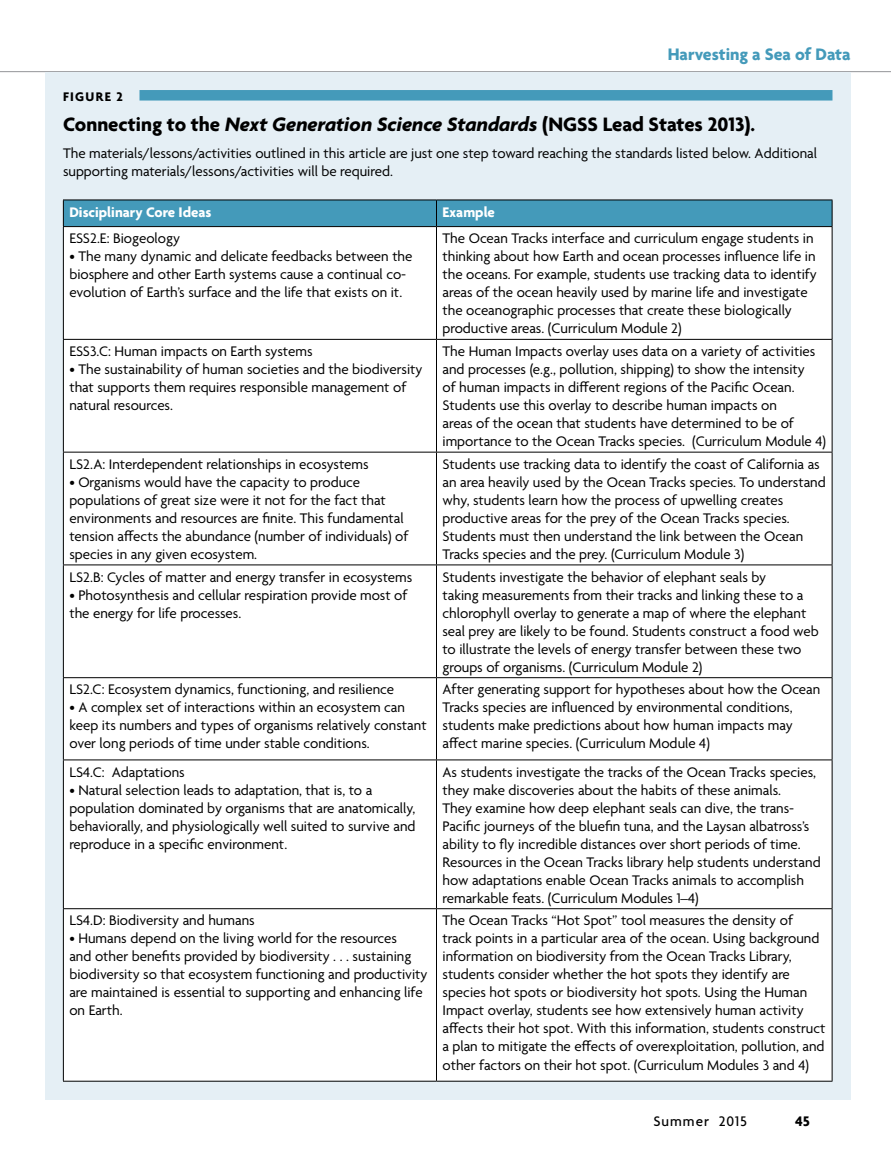
<style>
.page{position:relative;width:891px;height:1175px;background:#fff}
.page>*{position:absolute;margin:0;border:0;box-sizing:border-box;transform-origin:0 0}
.t1{font:700 21px "Agenda";color:#000}
.t2{font:700 18px "Agenda";color:#449aba}
.t3{font:15px/18px "Agenda";color:#000}
.t4{font:700 15px "Agenda";color:#fff}
.t5{font:500 15px "Agenda";letter-spacing:.065em;color:#000}
.t6{font:700 15px "Agenda";color:#000}
.t7{font:700 13.5px "Agenda";letter-spacing:.1em;color:#000}
.s1{font-style:italic}
</style>
<div class="page">
<hr style="left:0;top:71px;width:891px;height:1px;background:#939598">
<div style="left:45px;top:72px;width:805px;height:1027px;background:#e5eff5"></div>
<div style="left:140px;top:90px;width:692px;height:10px;background:#449aba"></div>
<div style="left:64px;top:227px;width:768px;height:853px;background:#fff"></div>
<div style="left:63px;top:200px;width:770px;height:26px;background:#449aba"></div>
<hr style="left:63px;top:226px;width:373px;height:1px;background:#000">
<hr style="left:63px;top:227px;width:1px;height:112px;background:#000">
<hr style="left:436px;top:226px;width:396px;height:1px;background:#000">
<hr style="left:436px;top:227px;width:1px;height:112px;background:#000">
<hr style="left:832px;top:227px;width:1px;height:112px;background:#000">
<hr style="left:63px;top:339px;width:373px;height:1px;background:#000">
<hr style="left:63px;top:340px;width:1px;height:112px;background:#000">
<hr style="left:436px;top:339px;width:396px;height:1px;background:#000">
<hr style="left:436px;top:340px;width:1px;height:112px;background:#000">
<hr style="left:832px;top:340px;width:1px;height:112px;background:#000">
<hr style="left:63px;top:452px;width:373px;height:1px;background:#000">
<hr style="left:63px;top:452px;width:1px;height:112px;background:#000">
<hr style="left:436px;top:452px;width:396px;height:1px;background:#000">
<hr style="left:436px;top:452px;width:1px;height:112px;background:#000">
<hr style="left:832px;top:452px;width:1px;height:112px;background:#000">
<hr style="left:63px;top:564px;width:373px;height:1px;background:#000">
<hr style="left:63px;top:565px;width:1px;height:112px;background:#000">
<hr style="left:436px;top:564px;width:396px;height:1px;background:#000">
<hr style="left:436px;top:565px;width:1px;height:112px;background:#000">
<hr style="left:832px;top:565px;width:1px;height:112px;background:#000">
<hr style="left:63px;top:677px;width:373px;height:1px;background:#000">
<hr style="left:63px;top:678px;width:1px;height:81px;background:#000">
<hr style="left:436px;top:677px;width:396px;height:1px;background:#000">
<hr style="left:436px;top:678px;width:1px;height:81px;background:#000">
<hr style="left:832px;top:678px;width:1px;height:81px;background:#000">
<hr style="left:63px;top:759px;width:373px;height:1px;background:#000">
<hr style="left:63px;top:760px;width:1px;height:148px;background:#000">
<hr style="left:436px;top:759px;width:396px;height:1px;background:#000">
<hr style="left:436px;top:760px;width:1px;height:148px;background:#000">
<hr style="left:832px;top:760px;width:1px;height:148px;background:#000">
<hr style="left:63px;top:908px;width:373px;height:1px;background:#000">
<hr style="left:63px;top:909px;width:1px;height:171px;background:#000">
<hr style="left:436px;top:908px;width:396px;height:1px;background:#000">
<hr style="left:436px;top:909px;width:1px;height:171px;background:#000">
<hr style="left:832px;top:909px;width:1px;height:171px;background:#000">
<hr style="left:63px;top:1080px;width:373px;height:1px;background:#000">
<hr style="left:436px;top:1080px;width:396px;height:1px;background:#000">
<p class="t2" style="left:668px;top:45px;width:184px">Harvesting a Sea of Data</p>
<p class="t7" style="left:63px;top:89px;width:62px">FIGURE 2</p>
<h1 class="t1" style="left:63px;top:112px;width:694px">Connecting to the <span class="s1">Next Generation Science Standards</span> (NGSS Lead States 2013).</h1>
<p class="t3" style="left:63px;top:145px;width:756px">The materials/lessons/activities outlined in this article are just one step toward reaching the standards listed below. Additional supporting materials/lessons/activities will be required.</p>
<p class="t4" style="left:69px;top:204px;width:143px">Disciplinary Core Ideas</p>
<p class="t4" style="left:442px;top:204px;width:54px">Example</p>
<p class="t3" style="left:69px;top:230px;width:112px">ESS2.E: Biogeology</p>
<p class="t3" style="left:69px;top:248px;width:345px">• The many dynamic and delicate feedbacks between the biosphere and other Earth systems cause a continual co&shy;evolution of Earth’s surface and the life that exists on it.</p>
<p class="t3" style="left:442px;top:230px;width:376px">The Ocean Tracks interface and curriculum engage students in thinking about how Earth and ocean processes influence life in the oceans. For example, students use tracking data to identify areas of the ocean heavily used by marine life and investigate the oceanographic processes that create these biologically productive areas. (Curriculum Module 2)</p>
<p class="t3" style="left:69px;top:343px;width:245px">ESS3.C: Human impacts on Earth systems</p>
<p class="t3" style="left:69px;top:361px;width:355px">• The sustainability of human societies and the biodiversity that supports them requires responsible management of natural resources.</p>
<p class="t3" style="left:69px;top:456px;width:301px">LS2.A: Interdependent relationships in ecosystems</p>
<p class="t3" style="left:69px;top:474px;width:341px">• Organisms would have the capacity to produce populations of great size were it not for the fact that environments and resources are finite. This fundamental tension affects the abundance (number of individuals) of species in any given ecosystem.</p>
<p class="t3" style="left:69px;top:569px;width:345px">LS2.B: Cycles of matter and energy transfer in ecosystems</p>
<p class="t3" style="left:69px;top:587px;width:340px">• Photosynthesis and cellular respiration provide most of the energy for life processes.</p>
<p class="t3" style="left:69px;top:681px;width:326px">LS2.C: Ecosystem dynamics, functioning, and resilience</p>
<p class="t3" style="left:69px;top:699px;width:359px">• A complex set of interactions within an ecosystem can keep its numbers and types of organisms relatively constant over long periods of time under stable conditions.</p>
<p class="t3" style="left:69px;top:763px;width:117px">LS4.C: Adaptations</p>
<p class="t3" style="left:69px;top:781px;width:348px">• Natural selection leads to adaptation, that is, to a population dominated by organisms that are anatomically, behaviorally, and physiologically well suited to survive and reproduce in a specific environment.</p>
<p class="t3" style="left:69px;top:912px;width:187px">LS4.D: Biodiversity and humans</p>
<p class="t3" style="left:69px;top:930px;width:360px">• Humans depend on the living world for the resources<br>and other benefits provided by biodiversity . . . sustaining biodiversity so that ecosystem functioning and productivity are maintained is essential to supporting and enhancing life on Earth.</p>
<p class="t3" style="left:442px;top:343px;width:385px">The Human Impacts overlay uses data on a variety of activities and processes (e.g., pollution, shipping) to show the intensity<br>of human impacts in different regions of the Pacific Ocean.<br>Students use this overlay to describe human impacts on<br>areas of the ocean that students have determined to be of importance to the Ocean Tracks species. (Curriculum Module 4)</p>
<p class="t3" style="left:442px;top:456px;width:385px">Students use tracking data to identify the coast of California as an area heavily used by the Ocean Tracks species. To understand why, students learn how the process of upwelling creates productive areas for the prey of the Ocean Tracks species.<br>Students must then understand the link between the Ocean Tracks species and the prey. (Curriculum Module 3)</p>
<p class="t3" style="left:442px;top:569px;width:378px">Students investigate the behavior of elephant seals by<br>taking measurements from their tracks and linking these to a chlorophyll overlay to generate a map of where the elephant seal prey are likely to be found. Students construct a food web to illustrate the levels of energy transfer between these two groups of organisms. (Curriculum Module 2)</p>
<p class="t3" style="left:442px;top:681px;width:379px">After generating support for hypotheses about how the Ocean Tracks species are influenced by environmental conditions, students make predictions about how human impacts may affect marine species. (Curriculum Module 4)</p>
<p class="t3" style="left:442px;top:763px;width:380px">As students investigate the tracks of the Ocean Tracks species, they make discoveries about the habits of these animals.<br>They examine how deep elephant seals can dive, the trans-Pacific journeys of the bluefin tuna, and the Laysan albatross’s ability to fly incredible distances over short periods of time.<br>Resources in the Ocean Tracks library help students understand how adaptations enable Ocean Tracks animals to accomplish remarkable feats. (Curriculum Modules 1–4)</p>
<p class="t3" style="left:442px;top:912px;width:385px">The Ocean Tracks “Hot Spot” tool measures the density of track points in a particular area of the ocean. Using background information on biodiversity from the Ocean Tracks Library, students consider whether the hot spots they identify are species hot spots or biodiversity hot spots. Using the Human Impact overlay, students see how extensively human activity affects their hot spot. With this information, students construct a plan to mitigate the effects of overexploitation, pollution, and other factors on their hot spot. (Curriculum Modules 3 and 4)</p>
<p class="t5" style="left:653px;top:1113px;width:95px">Summer 2015</p>
<p class="t6" style="left:795px;top:1113px;width:16px">45</p>
</div>
